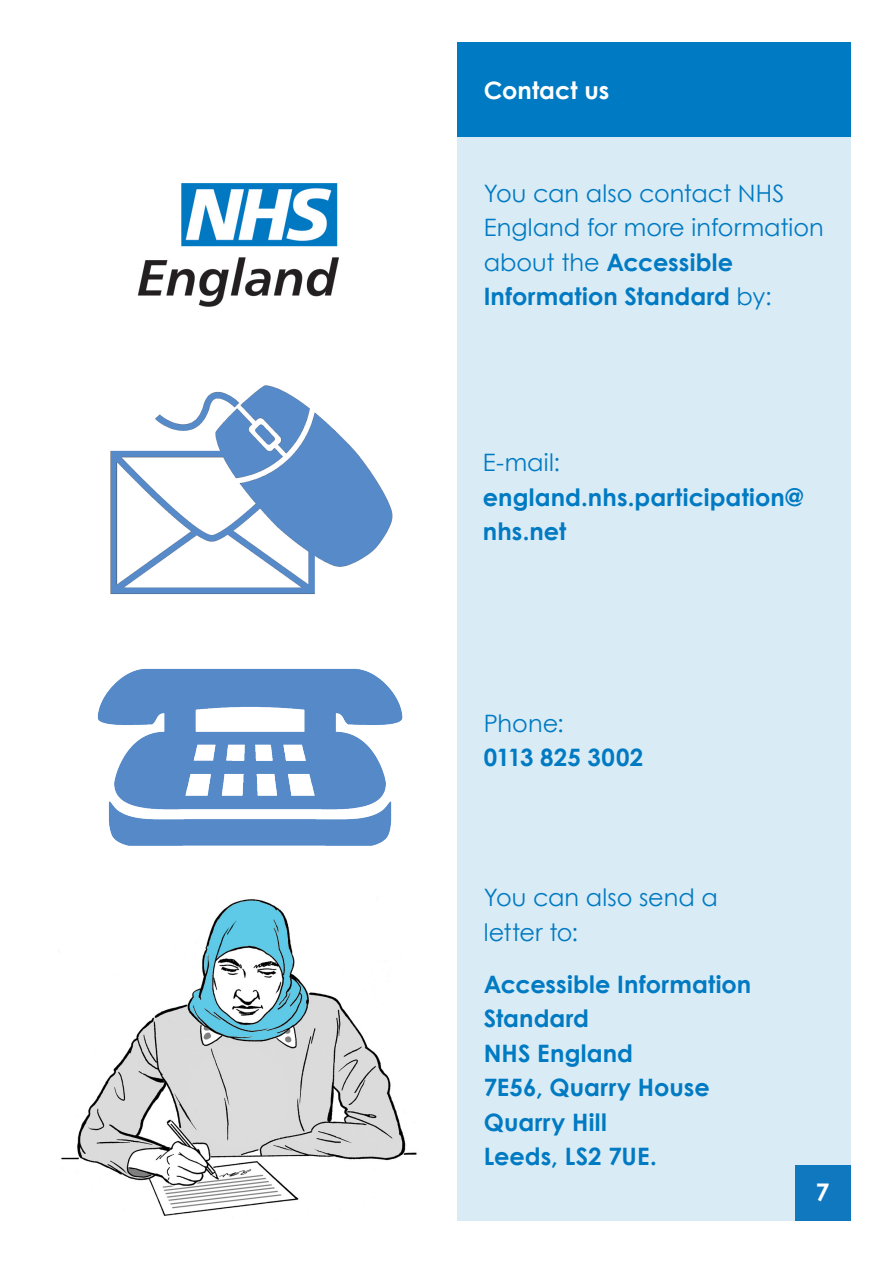
<style>
.page{position:relative;width:893px;height:1263px;background:#fff}
.page>*{position:absolute;margin:0;border:0;box-sizing:border-box;transform-origin:0 0}
.t1{font:700 24.3px "Century Gothic";color:#fff}
.t2{font:24px/34.5px "Century Gothic";color:#007ac2}
.t3{font:700 24px/34.5px "Century Gothic";letter-spacing:.005em;color:#007ac2}
.t4{font:700 24px "Century Gothic";color:#fff}
.s1{font-weight:700}
</style>
<div class="page">
<div style="left:457px;top:137px;width:393px;height:1083px;background:#d9ebf5"></div>
<div style="left:457px;top:43px;width:393px;height:94px;background:#007ac2"></div>
<img style="left:137px;top:183px;width:202px;height:124px">
<img style="left:110px;top:385px;width:283px;height:209px">
<img style="left:97px;top:668px;width:306px;height:178px">
<img style="left:58px;top:899px;width:359px;height:317px">
<div style="left:795px;top:1165px;width:55px;height:55px;background:#1078bf"></div>
<p class="t4" style="left:484px;top:72px;width:127px">Contact us</p>
<p class="t2" style="left:484px;top:176px;width:342px">You can also contact NHS<br>England for more information about the <span class="s1">Accessible<br>Information Standard</span> by:</p>
<p class="t2" style="left:483px;top:445px;width:79px">E-mail:</p>
<p class="t3" style="left:483px;top:479px;width:322px">england.nhs.participation@ nhs.net</p>
<p class="t2" style="left:484px;top:705px;width:82px">Phone:</p>
<p class="t3" style="left:484px;top:739px;width:161px">0113 825 3002</p>
<p class="t2" style="left:484px;top:880px;width:236px">You can also send a</p>
<p class="t2" style="left:484px;top:915px;width:96px">letter to:</p>
<p class="t3" style="left:484px;top:966px;width:269px">Accessible Information<br>Standard</p>
<p class="t3" style="left:484px;top:1035px;width:151px">NHS England</p>
<p class="t3" style="left:484px;top:1069px;width:227px">7E56, Quarry House</p>
<p class="t3" style="left:484px;top:1104px;width:125px">Quarry Hill</p>
<p class="t3" style="left:484px;top:1138px;width:175px">Leeds, LS2 7UE.</p>
<p class="t1" style="left:816px;top:1174px;width:15px">7</p>
</div>
